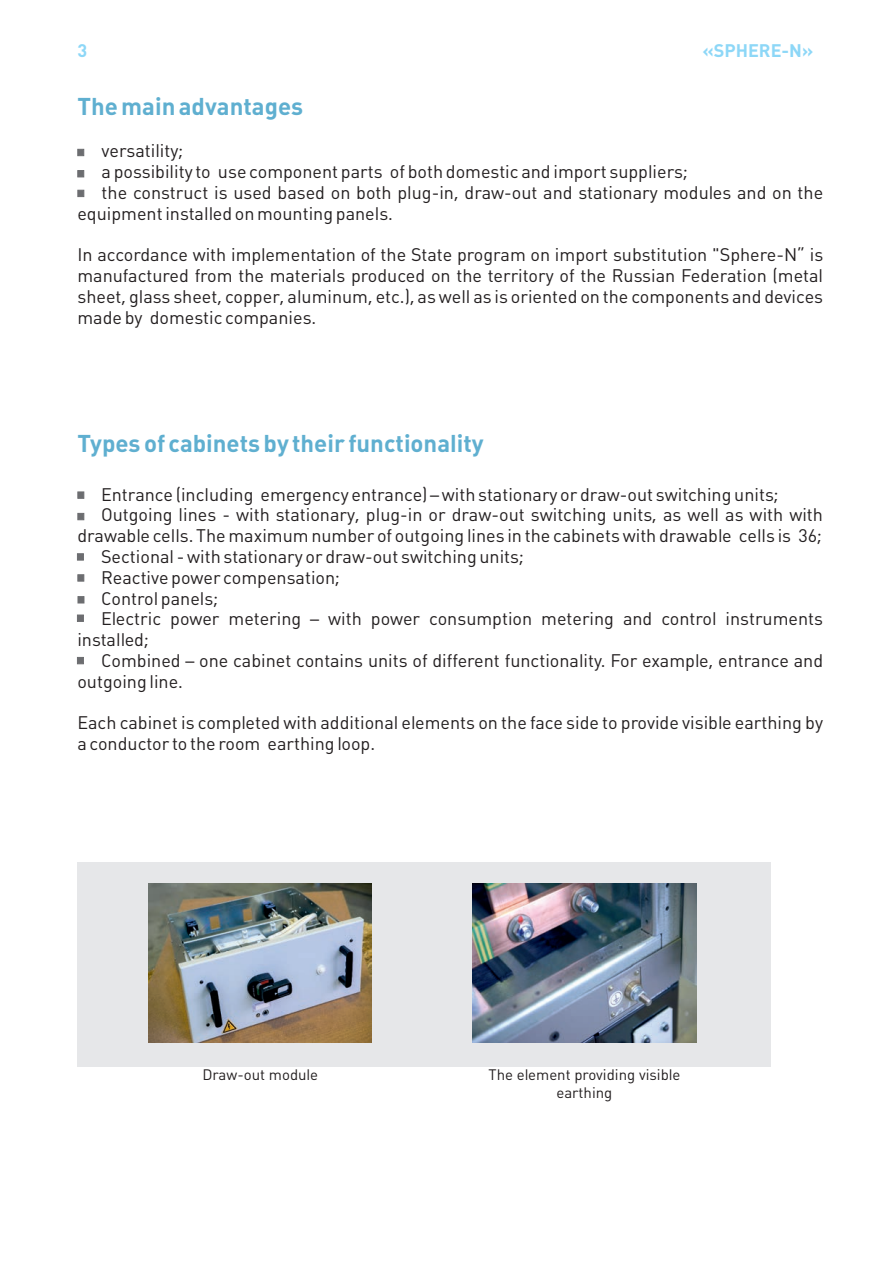
<style>
.page{position:relative;width:893px;height:1263px;background:#fff}
.page>*{position:absolute;margin:0;border:0;box-sizing:border-box;transform-origin:0 0}
.t1{font:700 24px "Plumb";color:#5fafd0}
.t2{font:18px/20.7px "Plumb";color:#231f20;text-align:justify}
.t3{font:700 18px "Plumb";color:#8dd7f7}
.t4{font:15px/17.2px "Plumb";color:#231f20;text-align:center}
</style>
<div class="page">
<div style="left:77px;top:862px;width:694px;height:204px;background:#e6e7e9"></div>
<div style="left:77px;top:491px;width:7px;height:8px;background:#6c6d70;border:1px solid #6c6d70"></div>
<div style="left:77px;top:513px;width:7px;height:7px;background:#6c6d70;border:1px solid #6c6d70"></div>
<div style="left:77px;top:553px;width:7px;height:7px;background:#6c6d70;border:1px solid #6c6d70"></div>
<div style="left:77px;top:574px;width:7px;height:7px;background:#6c6d70;border:1px solid #6c6d70"></div>
<div style="left:78px;top:596px;width:6px;height:7px;background:#6c6d70;border:1px solid #6c6d70"></div>
<div style="left:77px;top:615px;width:7px;height:7px;background:#6c6d70"></div>
<div style="left:77px;top:657px;width:7px;height:7px;background:#6c6d70"></div>
<img style="left:149px;top:883px;width:223px;height:159px">
<img style="left:473px;top:883px;width:223px;height:159px">
<div style="left:77px;top:149px;width:7px;height:7px;background:#6c6d70;border:1px solid #6c6d70"></div>
<div style="left:77px;top:170px;width:7px;height:7px;background:#6c6d70;border:1px solid #6c6d70"></div>
<div style="left:77px;top:190px;width:7px;height:7px;background:#6c6d70;border:1px solid #6c6d70"></div>
<p class="t3" style="left:77px;top:42px;width:11px">3</p>
<p class="t3" style="left:702px;top:42px;width:112px">«SPHERE-N»</p>
<h1 class="t1" style="left:77px;top:96px;width:227px">The main advantages</h1>
<p class="t2" style="left:102px;top:142px;width:83px">versatility;</p>
<p class="t2" style="left:102px;top:163px;width:588px">a possibility to use component parts of both domestic and import suppliers;</p>
<p class="t2" style="left:102px;top:184px;width:723px">the construct is used based on both plug-in, draw-out and stationary modules and on the</p>
<p class="t2" style="left:77px;top:204px;width:317px">equipment installed on mounting panels.</p>
<p class="t2" style="left:77px;top:246px;width:747px">In accordance with implementation of the State program on import substitution "Sphere-N” is manufactured from the materials produced on the territory of the Russian Federation (metal sheet, glass sheet, copper, aluminum, etc.), as well as is oriented on the components and devices made by domestic companies.</p>
<h1 class="t1" style="left:77px;top:433px;width:408px">Types of cabinets by their functionality</h1>
<p class="t2" style="left:101px;top:485px;width:679px">Entrance (including emergency entrance) – with stationary or draw-out switching units;</p>
<p class="t2" style="left:101px;top:506px;width:723px">Outgoing lines - with stationary, plug-in or draw-out switching units, as well as with with</p>
<p class="t2" style="left:77px;top:527px;width:746px">drawable cells. The maximum number of outgoing lines in the cabinets with drawable cells is 36;</p>
<p class="t2" style="left:101px;top:548px;width:424px">Sectional - with stationary or draw-out switching units;</p>
<p class="t2" style="left:101px;top:568px;width:240px">Reactive power compensation;</p>
<p class="t2" style="left:101px;top:589px;width:119px">Control panels;</p>
<p class="t2" style="left:101px;top:610px;width:724px">Electric power metering – with power consumption metering and control instruments</p>
<p class="t2" style="left:77px;top:631px;width:73px">installed;</p>
<p class="t2" style="left:101px;top:651px;width:724px">Combined – one cabinet contains units of different functionality. For example, entrance and</p>
<p class="t2" style="left:77px;top:672px;width:107px">outgoing line.</p>
<p class="t2" style="left:77px;top:714px;width:747px">Each cabinet is completed with additional elements on the face side to provide visible earthing by a conductor to the room earthing loop.</p>
<p class="t4" style="left:202px;top:1068px;width:117px">Draw-out module</p>
<p class="t4" style="left:488px;top:1068px;width:193px">The element providing visible earthing</p>
</div>
